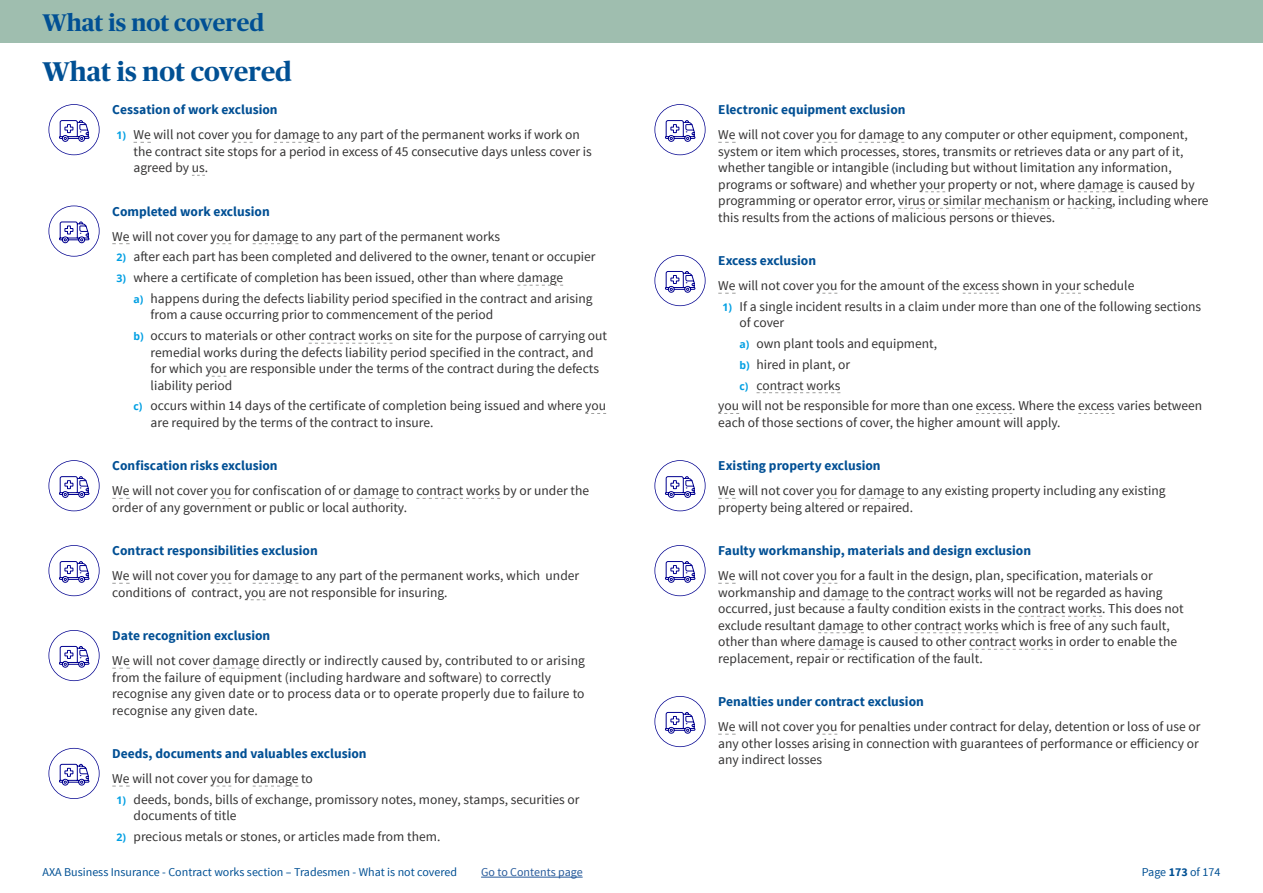
<style>
.page{position:relative;width:1263px;height:893px;background:#fff}
.page>*{position:absolute;margin:0;border:0;box-sizing:border-box;transform-origin:0 0}
.t1{font:700 27px "Publico Headline";color:#015094}
.t2{font:700 24px "Publico Headline";color:#015094}
.t3{font:13.5px/16.5px "Source Sans Pro";color:#333232}
.t4{font:700 13.5px "Source Sans Pro";color:#004f94}
.t5{font:12px "Source Sans Pro";color:#015094}
.t6{font:12px "Source Sans Pro";color:#265a9b}
.s1{font-family:"Open Sans";font-weight:700;font-size:10.5px;color:#009fe3}
.s2{font-weight:700}
</style>
<div class="page">
<div style="left:0;top:0;width:1263px;height:43px;background:#9fbeaf"></div>
<hr style="left:481px;top:877px;width:102px;height:1px;background:#265a9b">
<svg style="left:49px;top:104px;width:51px;height:51px"></svg>
<svg style="left:232px;top:142px;width:21px;height:1px"></svg>
<svg style="left:274px;top:142px;width:46px;height:1px"></svg>
<svg style="left:49px;top:206px;width:51px;height:51px"></svg>
<svg style="left:112px;top:243px;width:18px;height:1px"></svg>
<svg style="left:210px;top:243px;width:21px;height:1px"></svg>
<svg style="left:253px;top:243px;width:45px;height:1px"></svg>
<svg style="left:517px;top:285px;width:46px;height:1px"></svg>
<svg style="left:309px;top:343px;width:84px;height:1px"></svg>
<svg style="left:206px;top:376px;width:21px;height:1px"></svg>
<svg style="left:585px;top:413px;width:21px;height:1px"></svg>
<svg style="left:49px;top:460px;width:51px;height:51px"></svg>
<svg style="left:112px;top:498px;width:18px;height:1px"></svg>
<svg style="left:210px;top:498px;width:21px;height:1px"></svg>
<svg style="left:353px;top:498px;width:46px;height:1px"></svg>
<svg style="left:416px;top:498px;width:84px;height:1px"></svg>
<svg style="left:49px;top:545px;width:51px;height:51px"></svg>
<svg style="left:112px;top:583px;width:18px;height:1px"></svg>
<svg style="left:210px;top:583px;width:21px;height:1px"></svg>
<svg style="left:253px;top:583px;width:45px;height:1px"></svg>
<svg style="left:245px;top:599px;width:21px;height:1px"></svg>
<svg style="left:49px;top:630px;width:51px;height:51px"></svg>
<svg style="left:112px;top:668px;width:18px;height:1px"></svg>
<svg style="left:213px;top:668px;width:47px;height:1px"></svg>
<svg style="left:49px;top:748px;width:51px;height:51px"></svg>
<svg style="left:112px;top:786px;width:18px;height:1px"></svg>
<svg style="left:210px;top:786px;width:21px;height:1px"></svg>
<svg style="left:253px;top:786px;width:45px;height:1px"></svg>
<svg style="left:654px;top:104px;width:51px;height:51px"></svg>
<svg style="left:718px;top:142px;width:18px;height:1px"></svg>
<svg style="left:816px;top:142px;width:21px;height:1px"></svg>
<svg style="left:859px;top:142px;width:45px;height:1px"></svg>
<svg style="left:920px;top:191px;width:25px;height:1px"></svg>
<svg style="left:1078px;top:191px;width:45px;height:1px"></svg>
<svg style="left:898px;top:208px;width:152px;height:1px"></svg>
<svg style="left:1067px;top:208px;width:45px;height:1px"></svg>
<svg style="left:654px;top:255px;width:51px;height:51px"></svg>
<svg style="left:718px;top:293px;width:18px;height:1px"></svg>
<svg style="left:816px;top:293px;width:21px;height:1px"></svg>
<svg style="left:963px;top:293px;width:36px;height:1px"></svg>
<svg style="left:1055px;top:293px;width:26px;height:1px"></svg>
<svg style="left:756px;top:392px;width:84px;height:1px"></svg>
<svg style="left:718px;top:413px;width:21px;height:1px"></svg>
<svg style="left:976px;top:413px;width:36px;height:1px"></svg>
<svg style="left:1078px;top:413px;width:36px;height:1px"></svg>
<svg style="left:654px;top:460px;width:51px;height:51px"></svg>
<svg style="left:718px;top:498px;width:18px;height:1px"></svg>
<svg style="left:816px;top:498px;width:21px;height:1px"></svg>
<svg style="left:859px;top:498px;width:45px;height:1px"></svg>
<svg style="left:654px;top:545px;width:51px;height:51px"></svg>
<svg style="left:718px;top:583px;width:18px;height:1px"></svg>
<svg style="left:816px;top:583px;width:21px;height:1px"></svg>
<svg style="left:823px;top:599px;width:46px;height:1px"></svg>
<svg style="left:907px;top:599px;width:84px;height:1px"></svg>
<svg style="left:1018px;top:616px;width:84px;height:1px"></svg>
<svg style="left:818px;top:632px;width:46px;height:1px"></svg>
<svg style="left:914px;top:632px;width:84px;height:1px"></svg>
<svg style="left:818px;top:649px;width:46px;height:1px"></svg>
<svg style="left:969px;top:649px;width:84px;height:1px"></svg>
<svg style="left:654px;top:696px;width:51px;height:51px"></svg>
<svg style="left:718px;top:734px;width:18px;height:1px"></svg>
<svg style="left:816px;top:734px;width:21px;height:1px"></svg>
<h2 class="t2" style="left:43px;top:5px;width:223px">What is not covered</h2>
<h1 class="t1" style="left:43px;top:52px;width:251px">What is not covered</h1>
<p class="t4" style="left:112px;top:101px;width:167px">Cessation of work exclusion</p>
<p class="t3" style="left:134px;top:127px;width:460px;text-indent:-17px"><span class="s1">1)</span> We will not cover you for damage to any part of the permanent works if work on the contract site stops for a period in excess of 45 consecutive days unless cover is agreed by us.</p>
<p class="t4" style="left:112px;top:203px;width:159px">Completed work exclusion</p>
<p class="t3" style="left:112px;top:228px;width:389px">We will not cover you for damage to any part of the permanent works</p>
<p class="t3" style="left:117px;top:249px;width:480px"><span class="s1">2)</span> after each part has been completed and delivered to the owner, tenant or occupier</p>
<p class="t3" style="left:134px;top:268px;width:461px;line-height:20.7px;text-indent:-17px"><span class="s1">3)</span> where a certificate of completion has been issued, other than where damage<br><span class="s1">a)</span> happens during the defects liability period specified in the contract and arising</p>
<p class="t3" style="left:134px;top:305px;width:475px;line-height:20.7px;text-indent:17px">from a cause occurring prior to commencement of the period<br><span class="s1">b)</span> occurs to materials or other contract works on site for the purpose of carrying out</p>
<p class="t3" style="left:151px;top:344px;width:450px">remedial works during the defects liability period specified in the contract, and for which you are responsible under the terms of the contract during the defects liability period</p>
<p class="t3" style="left:151px;top:398px;width:457px;text-indent:-17px"><span class="s1">c)</span> occurs within 14 days of the certificate of completion being issued and where you are required by the terms of the contract to insure.</p>
<p class="t4" style="left:112px;top:457px;width:167px">Confiscation risks exclusion</p>
<p class="t3" style="left:112px;top:483px;width:478px">We will not cover you for confiscation of or damage to contract works by or under the order of any government or public or local authority.</p>
<p class="t4" style="left:112px;top:542px;width:207px">Contract responsibilities exclusion</p>
<p class="t3" style="left:112px;top:568px;width:468px">We will not cover you for damage to any part of the permanent works, which under conditions of contract, you are not responsible for insuring.</p>
<p class="t4" style="left:112px;top:627px;width:159px">Date recognition exclusion</p>
<p class="t3" style="left:112px;top:653px;width:474px">We will not cover damage directly or indirectly caused by, contributed to or arising from the failure of equipment (including hardware and software) to correctly recognise any given date or to process data or to operate properly due to failure to recognise any given date.</p>
<p class="t4" style="left:112px;top:745px;width:256px">Deeds, documents and valuables exclusion</p>
<p class="t3" style="left:112px;top:770px;width:202px">We will not cover you for damage to</p>
<p class="t3" style="left:134px;top:791px;width:447px;text-indent:-17px"><span class="s1">1)</span> deeds, bonds, bills of exchange, promissory notes, money, stamps, securities or documents of title</p>
<p class="t3" style="left:117px;top:829px;width:325px"><span class="s1">2)</span> precious metals or stones, or articles made from them.</p>
<p class="t4" style="left:718px;top:101px;width:189px">Electronic equipment exclusion</p>
<p class="t3" style="left:718px;top:127px;width:492px">We will not cover you for damage to any computer or other equipment, component, system or item which processes, stores, transmits or retrieves data or any part of it, whether tangible or intangible (including but without limitation any information, programs or software) and whether your property or not, where damage is caused by programming or operator error, virus or similar mechanism or hacking, including where this results from the actions of malicious persons or thieves.</p>
<p class="t4" style="left:718px;top:252px;width:99px">Excess exclusion</p>
<p class="t3" style="left:718px;top:278px;width:418px">We will not cover you for the amount of the excess shown in your schedule</p>
<p class="t3" style="left:739px;top:298px;width:463px;text-indent:-17px"><span class="s1">1)</span> If a single incident results in a claim under more than one of the following sections of cover</p>
<p class="t3" style="left:739px;top:336px;width:199px"><span class="s1">a)</span> own plant tools and equipment,</p>
<p class="t3" style="left:739px;top:356px;width:112px"><span class="s1">b)</span> hired in plant, or</p>
<p class="t3" style="left:739px;top:377px;width:102px"><span class="s1">c)</span> contract works</p>
<p class="t3" style="left:718px;top:398px;width:485px">you will not be responsible for more than one excess. Where the excess varies between</p>
<p class="t3" style="left:718px;top:414px;width:344px">each of those sections of cover, the higher amount will apply.</p>
<p class="t4" style="left:718px;top:457px;width:164px">Existing property exclusion</p>
<p class="t3" style="left:718px;top:483px;width:449px">We will not cover you for damage to any existing property including any existing property being altered or repaired.</p>
<p class="t4" style="left:718px;top:542px;width:314px">Faulty workmanship, materials and design exclusion</p>
<p class="t3" style="left:718px;top:568px;width:467px">We will not cover you for a fault in the design, plan, specification, materials or workmanship and damage to the contract works will not be regarded as having occurred, just because a faulty condition exists in the contract works. This does not exclude resultant damage to other contract works which is free of any such fault, other than where damage is caused to other contract works in order to enable the replacement, repair or rectification of the fault.</p>
<p class="t4" style="left:718px;top:693px;width:207px">Penalties under contract exclusion</p>
<p class="t3" style="left:718px;top:719px;width:484px">We will not cover you for penalties under contract for delay, detention or loss of use or any other losses arising in connection with guarantees of performance or efficiency or any indirect losses</p>
<p class="t5" style="left:43px;top:865px;width:416px">AXA Business Insurance - Contract works section – Tradesmen - What is not covered</p>
<p class="t6" style="left:481px;top:865px;width:103px">Go to Contents page</p>
<p class="t5" style="left:1142px;top:865px;width:80px">Page <span class="s2">173</span> of 174</p>
</div>
